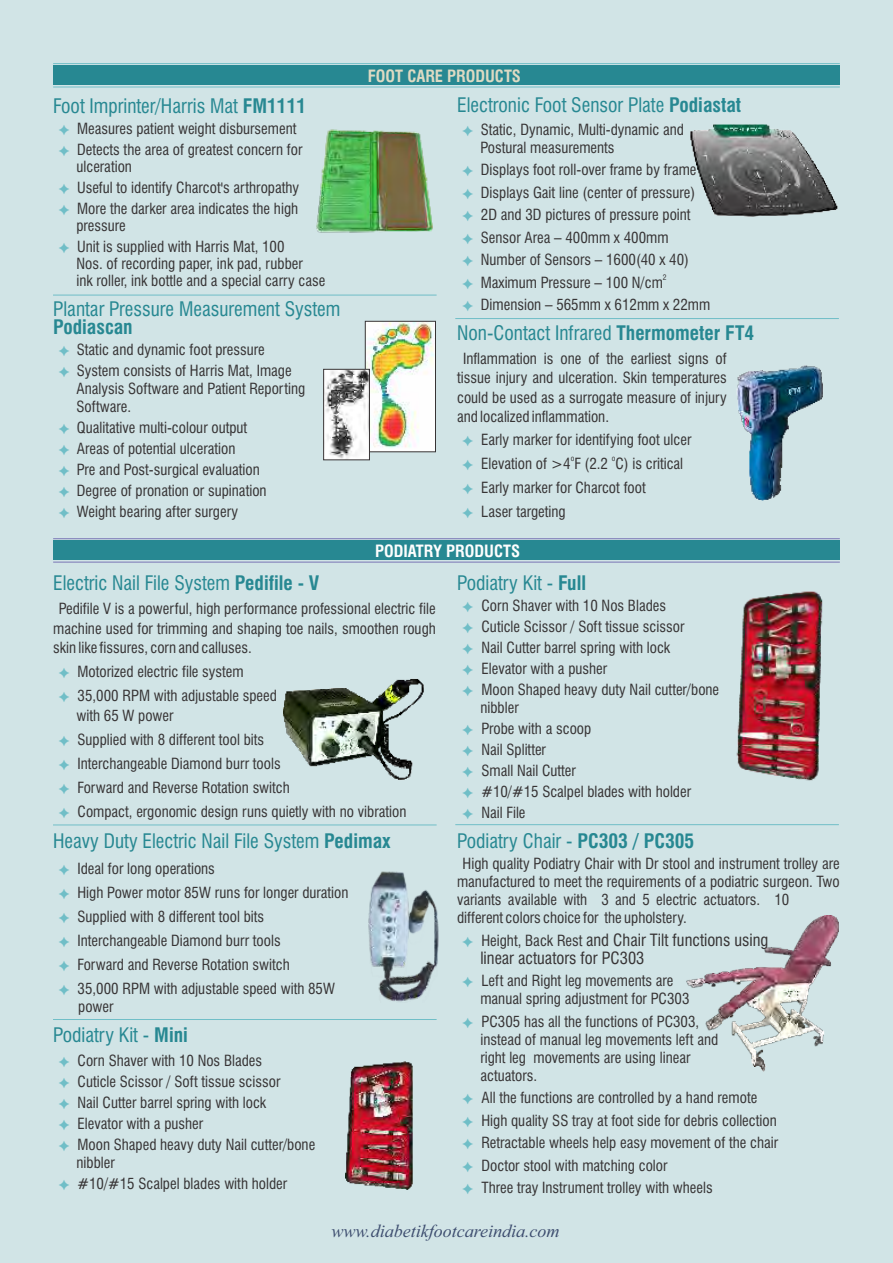
<style>
.page{position:relative;width:893px;height:1263px;background:#d1e4e6}
.page>*{position:absolute;margin:0;border:0;box-sizing:border-box;transform-origin:0 0}
.t1{font:condensed 19.5px "Swiss 721 BT";color:#278892}
.t2{font:700 condensed 19.5px "Swiss 721 BT";color:#278892}
.t3{font:italic 18px "Times New Roman";color:#3c4c6e}
.t4{font:condensed 16.5px/18px "Swiss 721 BT";color:#373435}
.t5{font:700 condensed 16.5px "Swiss 721 BT";color:#dedac3}
.t6{font:700 condensed 16.5px "Swiss 721 BT";color:#fefefe}
.t7{font:condensed 15px/21px "Swiss 721 BT";color:#373435}
.t8{font:condensed 7.5px "Swiss 721 BT";color:#373435}
.s1{font-weight:700}
.s2{font-size:15px}
</style>
<div class="page">
<img style="left:367px;top:323px;width:67px;height:127px">
<div style="left:365px;top:321px;width:71px;height:131px;border:1px solid #373435"></div>
<img style="left:325px;top:371px;width:43px;height:87px">
<div style="left:323px;top:369px;width:47px;height:91px;border:1px solid #373435"></div>
<img style="left:316px;top:129px;width:117px;height:104px">
<img style="left:690px;top:124px;width:148px;height:92px">
<div style="left:53px;top:66px;width:787px;height:19px;background:#278892"></div>
<hr style="left:53px;top:63px;width:787px;height:1px;background:#70bec7">
<hr style="left:53px;top:87px;width:787px;height:1px;background:#70bec7">
<img style="left:345px;top:1061px;width:68px;height:128px">
<img style="left:686px;top:915px;width:153px;height:157px">
<img style="left:283px;top:679px;width:141px;height:101px">
<img style="left:736px;top:591px;width:87px;height:190px">
<img style="left:368px;top:871px;width:71px;height:131px">
<div style="left:53px;top:541px;width:787px;height:19px;background:#278892"></div>
<hr style="left:53px;top:538px;width:787px;height:1px;background:#7a75b5">
<hr style="left:53px;top:562px;width:787px;height:1px;background:#7a75b5">
<img style="left:736px;top:365px;width:87px;height:135px">
<hr style="left:53px;top:295px;width:384px;height:1px;background:#70bec7">
<hr style="left:455px;top:318px;width:384px;height:1px;background:#70bec7">
<hr style="left:53px;top:824px;width:384px;height:1px;background:#70bec7">
<hr style="left:455px;top:824px;width:384px;height:1px;background:#70bec7">
<hr style="left:53px;top:1019px;width:384px;height:1px;background:#70bec7">
<h1 class="t1" style="left:53px;top:98px;width:255px">Foot Imprinter/Harris Mat <span class="s1">FM1111</span></h1>
<p class="t7" style="left:77px;top:119px;width:227px">Measures patient weight disbursement<br>Detects the area of greatest concern for</p>
<p class="t7" style="left:76px;top:157px;width:224px">ulceration<br>Useful to identify Charcot's arthropathy<br>More the darker area indicates the high</p>
<p class="t7" style="left:76px;top:216px;width:210px">pressure<br>Unit is supplied with Harris Mat, 100</p>
<p class="t7" style="left:76px;top:257px;width:250px;line-height:17.1px">Nos. of recording paper, ink pad, rubber<br>ink roller, ink bottle and a special carry case</p>
<h1 class="t1" style="left:53px;top:301px;width:289px">Plantar Pressure Measurement System</h1>
<h1 class="t2" style="left:53px;top:319px;width:81px">Podiascan</h1>
<p class="t7" style="left:77px;top:341px;width:216px">Static and dynamic foot pressure<br>System consists of Harris Mat, Image</p>
<p class="t7" style="left:76px;top:381px;width:230px;line-height:18px">Analysis Software and Patient Reporting<br>Software.</p>
<p class="t7" style="left:77px;top:419px;width:191px">Qualitative multi-colour output<br>Areas of potential ulceration<br>Pre and Post-surgical evaluation<br>Degree of pronation or supination<br>Weight bearing after surgery</p>
<p class="t5" style="left:368px;top:69px;width:155px">FOOT CARE PRODUCTS</p>
<h1 class="t1" style="left:457px;top:97px;width:285px">Electronic Foot Sensor Plate <span class="s1">Podiastat</span></h1>
<p class="t7" style="left:480px;top:122px;width:205px;line-height:18px">Static, Dynamic, Multi-dynamic and<br>Postural measurements</p>
<p class="t7" style="left:481px;top:160px;width:217px;line-height:22.5px">Displays foot roll-over frame by frame Displays Gait line (center of pressure)<br>2D and 3D pictures of pressure point Sensor Area – 400mm x 400mm Number of Sensors – 1600(40 x 40)</p>
<p class="t8" style="left:663px;top:274px;width:5px">2</p>
<p class="t7" style="left:481px;top:273px;width:231px;line-height:22.5px">Maximum Pressure – 100 N/cm<br>Dimension – 565mm x 612mm x 22mm</p>
<h1 class="t1" style="left:457px;top:325px;width:299px">Non-Contact Infrared <span class="s1">Thermometer FT4</span></h1>
<p class="t7" style="left:457px;top:351px;width:271px;line-height:19.2px;text-align:justify;text-indent:6px">Inflammation is one of the earliest signs of tissue injury and ulceration. Skin temperatures could be used as a surrogate measure of injury and localized inflammation.</p>
<p class="t7" style="left:481px;top:430px;width:212px">Early marker for identifying foot ulcer</p>
<p class="t8" style="left:571px;top:455px;width:5px">o</p>
<p class="t8" style="left:612px;top:455px;width:5px">o</p>
<p class="t7" style="left:481px;top:453px;width:204px;line-height:24px">Elevation of &gt;4 F (2.2 C) is critical<br>Early marker for Charcot foot<br>Laser targeting</p>
<p class="t6" style="left:375px;top:544px;width:147px">PODIATRY PRODUCTS</p>
<h1 class="t1" style="left:53px;top:575px;width:268px">Electric Nail File System <span class="s1">Pedifile - V</span></h1>
<p class="t7" style="left:53px;top:601px;width:384px;line-height:19.5px;text-align:justify;text-indent:6px">Pedifile V is a powerful, high performance professional electric file machine used for trimming and shaping toe nails, smoothen rough skin like fissures, corn and calluses.</p>
<p class="t7" style="left:78px;top:661px;width:201px;line-height:24px">Motorized electric file system<br>35,000 RPM with adjustable speed</p>
<p class="t7" style="left:76px;top:705px;width:331px;line-height:24px">with 65 W power<br>Supplied with 8 different tool bits<br>Interchangeable Diamond burr tools<br>Forward and Reverse Rotation switch<br>Compact, ergonomic design runs quietly with no vibration</p>
<h1 class="t1" style="left:53px;top:833px;width:339px">Heavy Duty Electric Nail File System <span class="s1">Pedimax</span></h1>
<p class="t7" style="left:78px;top:858px;width:273px;line-height:24px">Ideal for long operations<br>High Power motor 85W runs for longer duration Supplied with 8 different tool bits Interchangeable Diamond burr tools<br>Forward and Reverse Rotation switch<br>35,000 RPM with adjustable speed with 85W</p>
<p class="t7" style="left:78px;top:997px;width:37px">power</p>
<h1 class="t1" style="left:53px;top:1027px;width:136px">Podiatry Kit - <span class="s1">Mini</span></h1>
<p class="t7" style="left:78px;top:1051px;width:239px">Corn Shaver with 10 Nos Blades<br>Cuticle Scissor / Soft tissue scissor<br>Nail Cutter barrel spring with lock Elevator with a pusher<br>Moon Shaped heavy duty Nail cutter/bone</p>
<p class="t7" style="left:76px;top:1153px;width:212px">nibbler<br>#10/#15 Scalpel blades with holder</p>
<h1 class="t1" style="left:457px;top:575px;width:131px">Podiatry Kit - <span class="s1">Full</span></h1>
<p class="t7" style="left:481px;top:597px;width:239px">Corn Shaver with 10 Nos Blades<br>Cuticle Scissor / Soft tissue scissor<br>Nail Cutter barrel spring with lock Elevator with a pusher<br>Moon Shaped heavy duty Nail cutter/bone</p>
<p class="t7" style="left:480px;top:699px;width:212px">nibbler<br>Probe with a scoop<br>Nail Splitter<br>Small Nail Cutter<br>#10/#15 Scalpel blades with holder<br>Nail File</p>
<h1 class="t1" style="left:457px;top:833px;width:239px">Podiatry Chair - <span class="s1">PC303 / PC305</span></h1>
<p class="t7" style="left:457px;top:856px;width:384px;line-height:18px;text-indent:6px">High quality Podiatry Chair with Dr stool and instrument trolley are manufactured to meet the requirements of a podiatric surgeon. Two variants available with 3 and 5 electric actuators. 10<br>different colors choice for the upholstery.</p>
<p class="t4" style="left:480px;top:932px;width:290px"><span class="s2">Height, Back Rest</span> and Chair Tilt functions using linear actuators for PC303</p>
<p class="t7" style="left:480px;top:973px;width:211px;line-height:18px">Left and Right leg movements are manual spring adjustment for PC303</p>
<p class="t7" style="left:480px;top:1014px;width:239px;line-height:18px">PC305 has all the functions of PC303, instead of manual leg movements left and right leg movements are using linear actuators.</p>
<p class="t7" style="left:481px;top:1088px;width:298px;line-height:22.5px">All the functions are controlled by a hand remote High quality SS tray at foot side for debris collection Retractable wheels help easy movement of the chair Doctor stool with matching color<br>Three tray Instrument trolley with wheels</p>
<p class="t3" style="left:332px;top:1225px;width:229px">www.diabetikfootcareindia.com</p>
</div>
